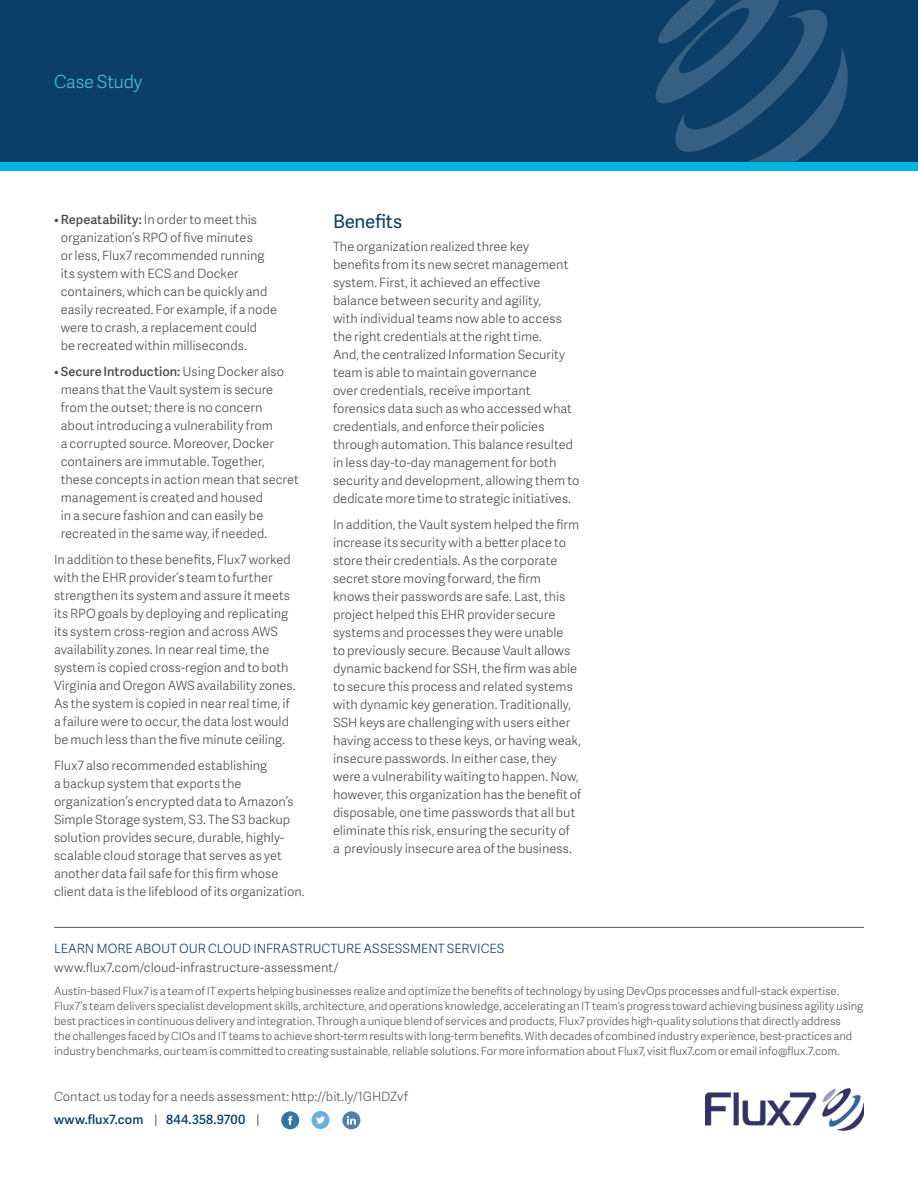
<style>
.page{position:relative;width:918px;height:1188px;background:#fff}
.page>*{position:absolute;margin:0;border:0;box-sizing:border-box;transform-origin:0 0}
.subhead{font:18.75px "Adelle Sans";letter-spacing:-.01em;color:#0b3f69}
.product_title{font:300 18px "Adelle Sans";letter-spacing:-.01em;color:#42c3dc}
.body_large{font:300 12.75px/18px "Adelle Sans";color:#4b4c4d}
.body_large-2{font:300 12.75px "Adelle Sans";letter-spacing:.005em;color:#57585a}
.body_large-3{font:300 12.75px "Adelle Sans";color:#0b3f69}
.body_large-4{font:600 12.75px "Adelle Sans";letter-spacing:.01em;color:#0b3f69}
.body_large-5{font:300 11.25px/15px "Adelle Sans";letter-spacing:-.005em;color:#57585a}
.s1{font-weight:600}
.s2{font-weight:300}
</style>
<div class="page">
<div style="left:0;top:0;width:918px;height:162px;background:#0b3f69"></div>
<svg style="left:655px;top:0;width:193px;height:162px"></svg>
<div style="left:210px;top:162px;width:93px;height:9px;background:#00b5e2"></div>
<div style="left:7px;top:162px;width:62px;height:9px;background:#00b5e2"></div>
<div style="left:0;top:162px;width:21px;height:9px;background:#00b5e2"></div>
<div style="left:63px;top:162px;width:16px;height:9px;background:#00b5e2"></div>
<div style="left:275px;top:162px;width:93px;height:9px;background:#00b5e2"></div>
<div style="left:387px;top:162px;width:94px;height:9px;background:#00b5e2"></div>
<div style="left:539px;top:162px;width:93px;height:9px;background:#00b5e2"></div>
<div style="left:838px;top:162px;width:80px;height:9px;background:#00b5e2"></div>
<div style="left:759px;top:162px;width:93px;height:9px;background:#00b5e2"></div>
<div style="left:609px;top:162px;width:74px;height:9px;background:#00b5e2"></div>
<div style="left:79px;top:162px;width:20px;height:9px;background:#00b5e2"></div>
<div style="left:683px;top:162px;width:62px;height:9px;background:#00b5e2"></div>
<div style="left:98px;top:162px;width:115px;height:9px;background:#00b5e2"></div>
<div style="left:473px;top:162px;width:43px;height:9px;background:#00b5e2"></div>
<div style="left:356px;top:162px;width:94px;height:9px;background:#00b5e2"></div>
<div style="left:743px;top:162px;width:18px;height:9px;background:#00b5e2"></div>
<div style="left:516px;top:162px;width:25px;height:9px;background:#00b5e2"></div>
<hr style="left:54px;top:927px;width:810px;height:1px;background:#57585a">
<img style="left:705px;top:1089px;width:159px;height:42px">
<svg style="left:281px;top:1111px;width:18px;height:18px"></svg>
<svg style="left:312px;top:1111px;width:18px;height:18px"></svg>
<svg style="left:342px;top:1111px;width:18px;height:18px"></svg>
<p class="product_title" style="left:54px;top:69px;width:90px">Case Study</p>
<p class="body_large" style="left:61px;top:210px;width:218px;text-indent:-7px">• <span class="s1">Repeatability:</span> In order to meet this organization’s RPO of five minutes<br>or less, Flux7 recommended running its system with ECS and Docker containers, which can be quickly and easily recreated. For example, if a node were to crash, a replacement could<br>be recreated within milliseconds.</p>
<p class="body_large" style="left:61px;top:362px;width:240px;text-indent:-7px">• <span class="s1">Secure Introduction:</span> Using Docker also means that the Vault system is secure from the outset; there is no concern about introducing a vulnerability from<br>a corrupted source. Moreover, Docker containers are immutable. Together, these concepts in action mean that secret management is created and housed<br>in a secure fashion and can easily be recreated in the same way, if needed.</p>
<p class="body_large" style="left:54px;top:550px;width:243px">In addition to these benefits, Flux7 worked with the EHR provider’s team to further strengthen its system and assure it meets its RPO goals by deploying and replicating its system cross-region and across AWS availability zones. In near real time, the system is copied cross-region and to both Virginia and Oregon AWS availability zones.<br>As the system is copied in near real time, if a failure were to occur, the data lost would be much less than the five minute ceiling.</p>
<p class="body_large" style="left:54px;top:756px;width:252px">Flux7 also recommended establishing<br>a backup system that exports the organization’s encrypted data to Amazon’s Simple Storage system, S3. The S3 backup solution provides secure, durable, highly&shy;scalable cloud storage that serves as yet another data fail safe for this firm whose client data is the lifeblood of its organization.</p>
<p class="subhead" style="left:333px;top:208px;width:71px">Benefits</p>
<p class="body_large" style="left:333px;top:237px;width:248px">The organization realized three key<br>benefits from its new secret management system. First, it achieved an effective balance between security and agility,<br>with individual teams now able to access the right credentials at the right time.<br>And, the centralized Information Security team is able to maintain governance<br>over credentials, receive important forensics data such as who accessed what credentials, and enforce their policies through automation. This balance resulted in less day-to-day management for both security and development, allowing them to dedicate more time to strategic initiatives.</p>
<p class="body_large" style="left:333px;top:515px;width:250px">In addition, the Vault system helped the firm increase its security with a better place to store their credentials. As the corporate secret store moving forward, the firm knows their passwords are safe. Last, this project helped this EHR provider secure systems and processes they were unable<br>to previously secure. Because Vault allows dynamic backend for SSH, the firm was able to secure this process and related systems with dynamic key generation. Traditionally, SSH keys are challenging with users either having access to these keys, or having weak, insecure passwords. In either case, they were a vulnerability waiting to happen. Now, however, this organization has the benefit of disposable, one time passwords that all but eliminate this risk, ensuring the security of<br>a previously insecure area of the business.</p>
<p class="body_large-3" style="left:54px;top:939px;width:452px">LEARN MORE ABOUT OUR CLOUD INFRASTRUCTURE ASSESSMENT SERVICES</p>
<p class="body_large" style="left:54px;top:958px;width:286px">www.flux7.com/cloud-infrastructure-assessment/</p>
<p class="body_large-5" style="left:54px;top:983px;width:811px">Austin-based Flux7 is a team of IT experts helping businesses realize and optimize the benefits of technology by using DevOps processes and full-stack expertise.<br>Flux7’s team delivers specialist development skills, architecture, and operations knowledge, accelerating an IT team’s progress toward achieving business agility using best practices in continuous delivery and integration. Through a unique blend of services and products, Flux7 provides high-quality solutions that directly address<br>the challenges faced by CIOs and IT teams to achieve short-term results with long-term benefits. With decades of combined industry experience, best-practices and industry benchmarks, our team is committed to creating sustainable, reliable solutions. For more information about Flux7, visit flux7.com or email info@flux.7.com.</p>
<p class="body_large-2" style="left:54px;top:1087px;width:356px">Contact us today for a needs assessment: http://bit.ly/1GHDZvf</p>
<p class="body_large-4" style="left:54px;top:1110px;width:207px">www.flux7.com <span class="s2">|</span> 844.358.9700 <span class="s2">|</span></p>
</div>
